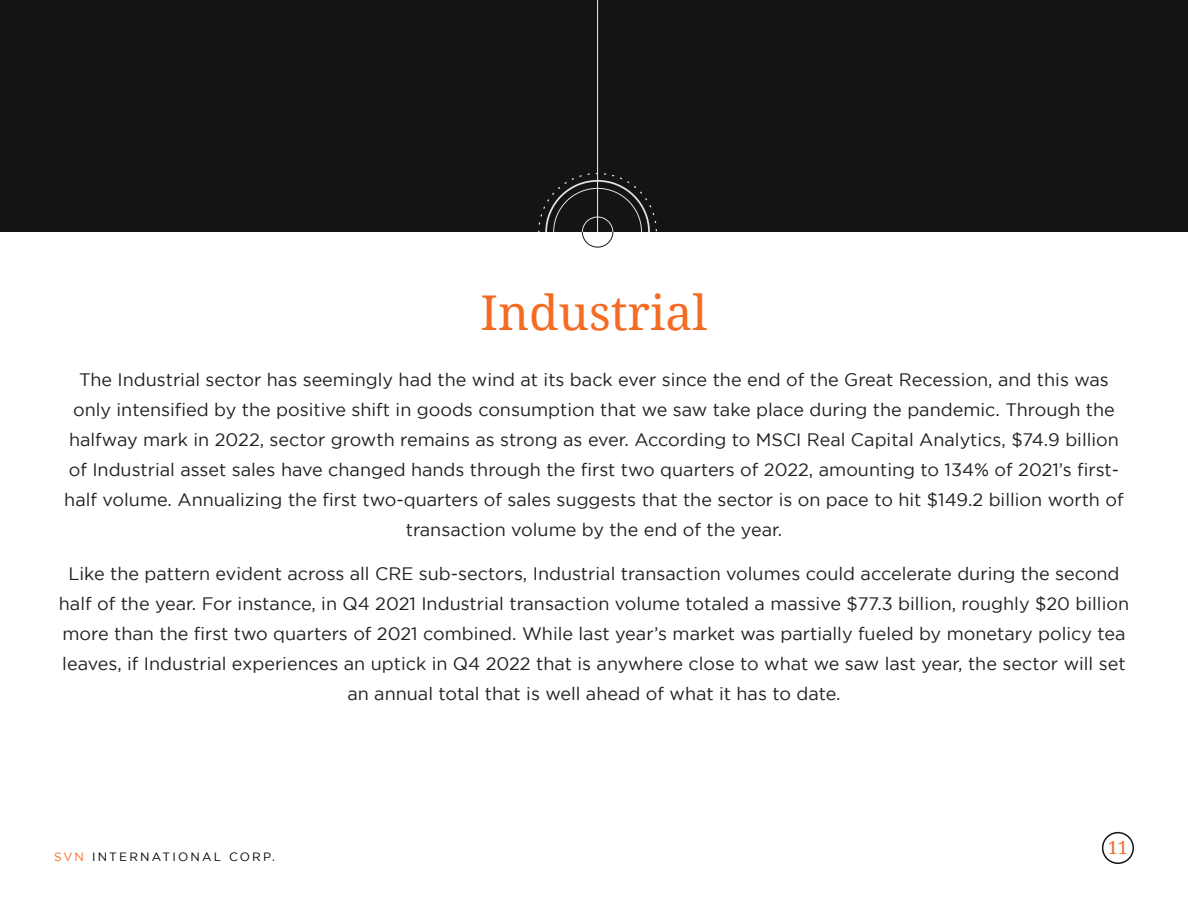
<style>
.page{position:relative;width:1188px;height:918px;background:#fff}
.page>*{position:absolute;margin:0;border:0;box-sizing:border-box;transform-origin:0 0}
.chapter_heads{font:48px "Noto Serif";color:#f46c24}
.Ebook_body{font:18px/30px "Gotham";color:#231f20;text-align:center}
.t1{font:18px "Noto Serif";color:#f26b26}
.Ebook_subtitle{font:12px "Gotham";letter-spacing:.18em;color:#000}
.s1{color:#f46c24}
</style>
<div class="page">
<div style="left:1102px;top:832px;width:32px;height:32px;border:2px solid #151413;border-radius:50%"></div>
<div style="left:0;top:0;width:1188px;height:232px;background:#151413"></div>
<hr style="left:597px;top:0;width:1px;height:232px;background:#f0f1f1">
<svg style="left:538px;top:172px;width:119px;height:76px"></svg>
<p class="chapter_heads" style="left:481px;top:279px;width:228px">Industrial</p>
<p class="Ebook_body" style="left:64px;top:365px;width:1061px">The Industrial sector has seemingly had the wind at its back ever since the end of the Great Recession, and this was only intensified by the positive shift in goods consumption that we saw take place during the pandemic. Through the halfway mark in 2022, sector growth remains as strong as ever. According to MSCI Real Capital Analytics, $74.9 billion of Industrial asset sales have changed hands through the first two quarters of 2022, amounting to 134% of 2021’s first&shy;half volume. Annualizing the first two-quarters of sales suggests that the sector is on pace to hit $149.2 billion worth of transaction volume by the end of the year.</p>
<p class="Ebook_body" style="left:59px;top:558px;width:1072px">Like the pattern evident across all CRE sub-sectors, Industrial transaction volumes could accelerate during the second half of the year. For instance, in Q4 2021 Industrial transaction volume totaled a massive $77.3 billion, roughly $20 billion more than the first two quarters of 2021 combined. While last year’s market was partially fueled by monetary policy tea leaves, if Industrial experiences an uptick in Q4 2022 that is anywhere close to what we saw last year, the sector will set an annual total that is well ahead of what it has to date.</p>
<p class="Ebook_subtitle" style="left:54px;top:850px;width:222px"><span class="s1">SVN</span> INTERNATIONAL CORP.</p>
<p class="t1" style="left:1108px;top:835px;width:22px">11</p>
</div>
